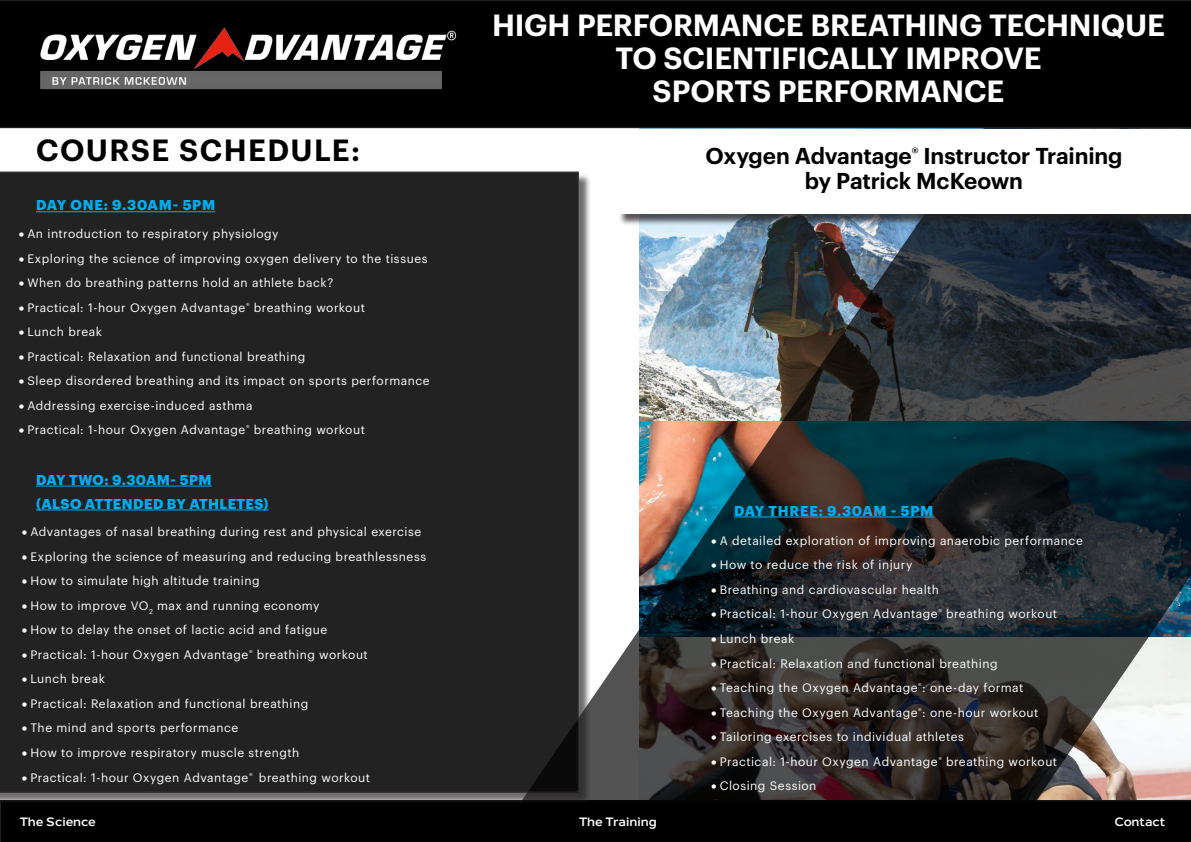
<style>
.page{position:relative;width:1191px;height:842px;background:#fff}
.page>*{position:absolute;margin:0;border:0;box-sizing:border-box;transform-origin:0 0}
.t1{font:600 30px/33px "Graphik";letter-spacing:-.01em;color:#fff;text-align:center}
.t2{font:600 30px "Graphik";letter-spacing:.05em;color:#000}
.t3{font:600 22.5px/24.8px "Graphik";letter-spacing:-.01em;color:#000;text-align:center}
.t4{font:700 14px/23.9px "Graphik";letter-spacing:.03em;color:#00adef}
.t5{font:12px "Graphik";letter-spacing:.04em;color:#fff}
.t6{font:700 12px "Nolan";letter-spacing:-.005em;color:#fff}
</style>
<div class="page">
<div style="left:0;top:805px;width:445px;height:37px;background:#000"></div>
<img style="left:445px;top:128px;width:746px;height:714px">
<div style="left:0;top:0;width:1191px;height:128px;background:#000"></div>
<div style="left:0;top:173px;width:591px;height:632px;background:#221f20;opacity:.75"></div>
<div style="left:0;top:171px;width:579px;height:622px;background:#222"></div>
<img style="left:22px;top:17px;width:444px;height:83px">
<div style="left:618px;top:131px;width:573px;height:95px;background:#221f20;opacity:.75"></div>
<div style="left:617px;top:129px;width:574px;height:85px;background:#fff"></div>
<hr style="left:36px;top:211px;width:179px;height:1px;background:#00adef">
<hr style="left:734px;top:517px;width:199px;height:1px;background:#00adef">
<hr style="left:36px;top:486px;width:176px;height:1px;background:#00adef">
<hr style="left:36px;top:510px;width:233px;height:1px;background:#00adef">
<h1 class="t2" style="left:36px;top:138px;width:325px">COURSE SCHEDULE:</h1>
<p class="t4" style="left:36px;top:194px;width:181px">DAY ONE: 9.30AM- 5PM</p>
<p class="t5" style="left:19px;top:229px;width:261px">• An introduction to respiratory physiology</p>
<p class="t5" style="left:19px;top:253px;width:410px">• Exploring the science of improving oxygen delivery to the tissues</p>
<p class="t5" style="left:19px;top:278px;width:316px">• When do breathing patterns hold an athlete back?</p>
<p class="t5" style="left:19px;top:302px;width:347px">• Practical: 1-hour Oxygen Advantage<sup>®</sup> breathing workout</p>
<p class="t5" style="left:19px;top:327px;width:85px">• Lunch break</p>
<p class="t5" style="left:19px;top:351px;width:288px">• Practical: Relaxation and functional breathing</p>
<p class="t5" style="left:19px;top:376px;width:412px">• Sleep disordered breathing and its impact on sports performance</p>
<p class="t5" style="left:19px;top:401px;width:235px">• Addressing exercise-induced asthma</p>
<p class="t5" style="left:19px;top:425px;width:347px">• Practical: 1-hour Oxygen Advantage<sup>®</sup> breathing workout</p>
<p class="t4" style="left:36px;top:468px;width:234px">DAY TWO: 9.30AM- 5PM<br>(ALSO ATTENDED BY ATHLETES)</p>
<p class="t5" style="left:22px;top:527px;width:401px">• Advantages of nasal breathing during rest and physical exercise</p>
<p class="t5" style="left:22px;top:551px;width:406px">• Exploring the science of measuring and reducing breathlessness</p>
<p class="t5" style="left:22px;top:576px;width:239px">• How to simulate high altitude training</p>
<p class="t5" style="left:22px;top:600px;width:299px">• How to improve VO<sub>2</sub> max and running economy</p>
<p class="t5" style="left:22px;top:625px;width:307px">• How to delay the onset of lactic acid and fatigue</p>
<p class="t5" style="left:22px;top:649px;width:347px">• Practical: 1-hour Oxygen Advantage<sup>®</sup> breathing workout</p>
<p class="t5" style="left:22px;top:674px;width:85px">• Lunch break</p>
<p class="t5" style="left:22px;top:699px;width:288px">• Practical: Relaxation and functional breathing</p>
<p class="t5" style="left:22px;top:723px;width:218px">• The mind and sports performance</p>
<p class="t5" style="left:22px;top:748px;width:279px">• How to improve respiratory muscle strength</p>
<p class="t5" style="left:22px;top:772px;width:350px">• Practical: 1-hour Oxygen Advantage<sup>®</sup> breathing workout</p>
<h1 class="t1" style="left:492px;top:11px;width:674px">HIGH PERFORMANCE BREATHING TECHNIQUE<br>TO SCIENTIFICALLY IMPROVE<br>SPORTS PERFORMANCE</h1>
<h2 class="t3" style="left:705px;top:146px;width:418px">Oxygen Advantage<sup>®</sup> Instructor Training by Patrick McKeown</h2>
<p class="t4" style="left:734px;top:499px;width:201px">DAY THREE: 9.30AM - 5PM</p>
<p class="t5" style="left:711px;top:535px;width:373px">• A detailed exploration of improving anaerobic performance</p>
<p class="t5" style="left:711px;top:560px;width:203px">• How to reduce the risk of injury</p>
<p class="t5" style="left:711px;top:585px;width:229px">• Breathing and cardiovascular health</p>
<p class="t5" style="left:711px;top:609px;width:347px">• Practical: 1-hour Oxygen Advantage<sup>®</sup> breathing workout</p>
<p class="t5" style="left:711px;top:634px;width:85px">• Lunch break</p>
<p class="t5" style="left:711px;top:658px;width:288px">• Practical: Relaxation and functional breathing</p>
<p class="t5" style="left:711px;top:683px;width:314px">• Teaching the Oxygen Advantage<sup>®</sup>: one-day format</p>
<p class="t5" style="left:711px;top:707px;width:329px">• Teaching the Oxygen Advantage<sup>®</sup>: one-hour workout</p>
<p class="t5" style="left:711px;top:732px;width:254px">• Tailoring exercises to individual athletes</p>
<p class="t5" style="left:711px;top:756px;width:347px">• Practical: 1-hour Oxygen Advantage<sup>®</sup> breathing workout</p>
<p class="t5" style="left:711px;top:781px;width:107px">• Closing Session</p>
<p class="t6" style="left:20px;top:817px;width:78px">The Science</p>
<p class="t6" style="left:579px;top:817px;width:79px">The Training</p>
<p class="t6" style="left:1114px;top:817px;width:52px">Contact</p>
</div>
